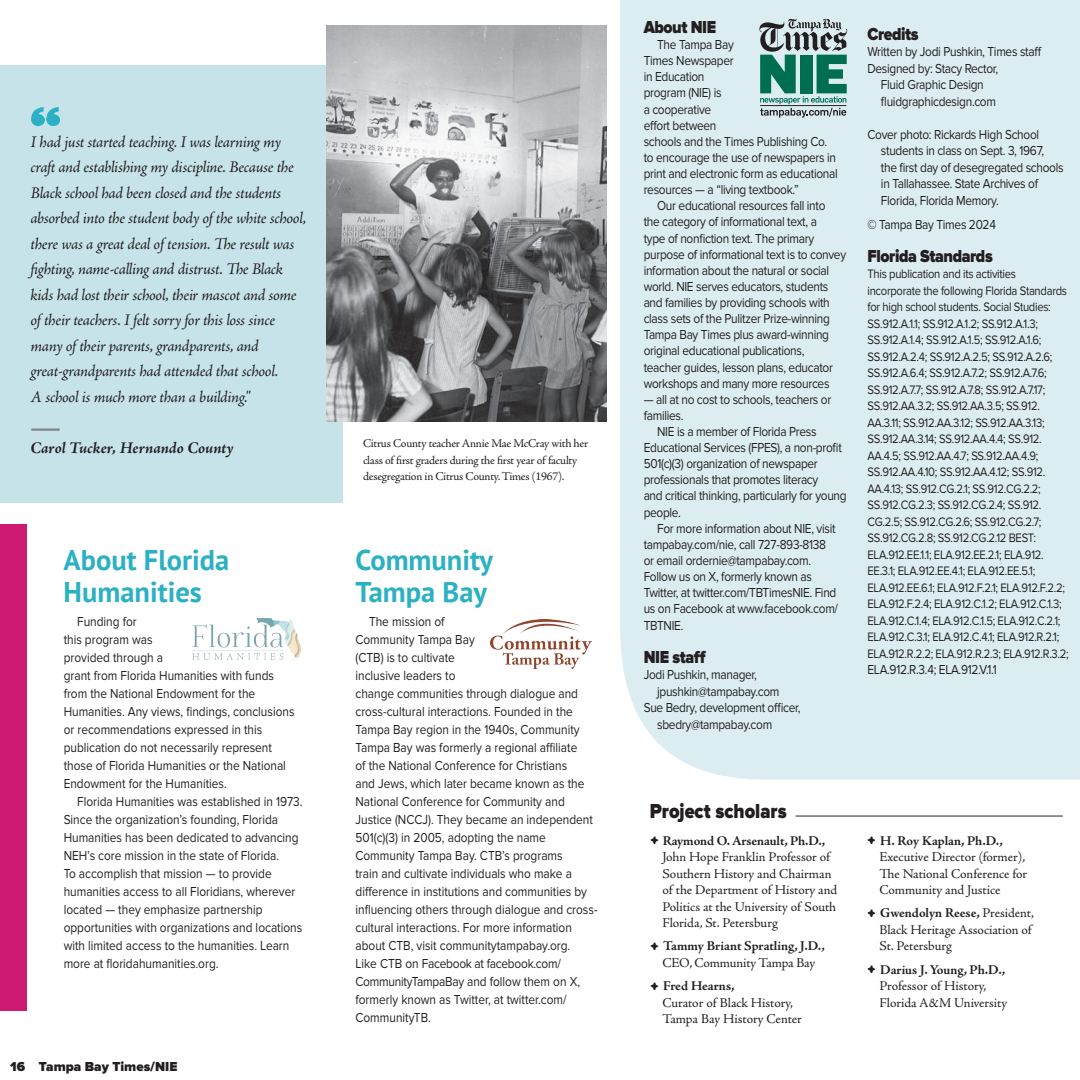
<style>
.page{position:relative;width:1080px;height:1080px;background:#fff}
.page>*{position:absolute;margin:0;border:0;box-sizing:border-box;transform-origin:0 0}
.teaching_body{font:700 28.5px/31.5px "PT Sans";color:#2bb1c3}
.teaching_body-2{font:900 21px "Proxima Nova";color:#231f20;scale:.87 1}
.teaching_body-3{font:900 18px "Proxima Nova";letter-spacing:-.025em;color:#231f20;scale:.88 1}
.teaching_body-4{font:italic 16.5px/25.5px "Adobe Jenson Pro";letter-spacing:-.025em;color:#231f20}
.teaching_body-5{font:italic 700 16.5px/19.5px "Adobe Jenson Pro";letter-spacing:-.005em;color:#231f20}
.teaching_body-6{font:13.5px/16px "Proxima Nova";letter-spacing:-.02em;color:#231f20;scale:.88 1}
.teaching_body-7{font:13.5px/18px "Proxima Nova";color:#231f20;scale:.88 1}
.teaching_body-8{font:13.5px/16.5px "Adobe Jenson Pro";letter-spacing:-.005em;color:#231f20}
.teaching_body-9{font:700 13.5px/16.5px "Adobe Jenson Pro";letter-spacing:-.005em;color:#231f20;text-align:center}
.t1{font:900 13.5px "Proxima Nova";color:#231f20}
.teaching_body-10{font:12.75px/16.5px "Proxima Nova";letter-spacing:-.025em;color:#231f20;scale:.88 1}
.teaching_body-11{font:12px/16.5px "Adobe Jenson Pro";letter-spacing:-.025em;color:#231f20}
.s1{font-style:normal;color:#808285}
.s2{font-size:28.5px}
.s3{font-weight:700}
.s4{font-weight:400;font-size:28.5px}
.s5{font-weight:400}
</style>
<div class="page">
<div style="left:620px;top:0;width:460px;height:780px;background:#dbedf1"></div>
<svg style="left:759px;top:19px;width:88px;height:99px;background:#76a29b"></svg>
<hr style="left:760px;top:105px;width:86px;height:1px;background:#231f20">
<hr style="left:795px;top:815px;width:268px;height:2px;background:#6c6d70">
<div style="left:0;top:524px;width:27px;height:487px;background:#ce1973"></div>
<img style="left:192px;top:619px;width:109px;height:42px">
<img style="left:491px;top:620px;width:100px;height:49px">
<div style="left:0;top:66px;width:342px;height:437px;background:#c6e3ea"></div>
<img style="left:326px;top:26px;width:280px;height:396px">
<div style="left:31px;top:114px;width:14px;height:12px;background:#2bb1c3;border-radius:50%"></div>
<svg style="left:31px;top:107px;width:28px;height:13px"></svg>
<div style="left:46px;top:114px;width:14px;height:12px;background:#2bb1c3;border-radius:50%"></div>
<p class="teaching_body-4" style="left:31px;top:130px;width:277px">I had just started teaching. I was learning my craft and establishing my discipline. Because the Black school had been closed and the students absorbed into the student body of the white school, there was a great deal of tension. The result was fighting, name-calling and distrust. The Black kids had lost their school, their mascot and some of their teachers. I felt sorry for this loss since many of their parents, grandparents, and great-grandparents had attended that school.<br>A school is much more than a building."</p>
<p class="teaching_body-5" style="left:31px;top:420px;width:204px"><span class="s1">—<br></span>Carol Tucker, Hernando County</p>
<p class="teaching_body" style="left:64px;top:544px;width:167px">About Florida<br>Humanities</p>
<p class="teaching_body-7" style="left:64px;top:613px;width:264px;text-indent:13px">Funding for<br>this program was<br>provided through a<br>grant from Florida Humanities with funds from the National Endowment for the<br>Humanities. Any views, findings, conclusions or recommendations expressed in this publication do not necessarily represent those of Florida Humanities or the National<br>Endowment for the Humanities.</p>
<p class="teaching_body-7" style="left:64px;top:793px;width:273px;text-indent:13px">Florida Humanities was established in 1973.<br>Since the organization’s founding, Florida Humanities has been dedicated to advancing NEH’s core mission in the state of Florida.<br>To accomplish that mission — to provide humanities access to all Floridians, wherever located — they emphasize partnership opportunities with organizations and locations with limited access to the humanities. Learn more at floridahumanities.org.</p>
<p class="t1" style="left:10px;top:1059px;width:169px">16 Tampa Bay Times/NIE</p>
<p class="teaching_body-11" style="left:363px;top:435px;width:227px">Citrus County teacher Annie Mae McCray with her class of first graders during the first year of faculty desegregation in Citrus County. Times (1967).</p>
<p class="teaching_body" style="left:356px;top:544px;width:139px">Community<br>Tampa Bay</p>
<p class="teaching_body-7" style="left:356px;top:613px;width:277px;text-indent:13px">The mission of<br>Community Tampa Bay<br>(CTB) is to cultivate<br>inclusive leaders to<br>change communities through dialogue and cross-cultural interactions. Founded in the Tampa Bay region in the 1940s, Community Tampa Bay was formerly a regional affiliate<br>of the National Conference for Christians<br>and Jews, which later became known as the National Conference for Community and Justice (NCCJ). They became an independent 501(c)(3) in 2005, adopting the name Community Tampa Bay. CTB’s programs<br>train and cultivate individuals who make a difference in institutions and communities by influencing others through dialogue and cross&shy;cultural interactions. For more information about CTB, visit communitytampabay.org.<br>Like CTB on Facebook at facebook.com/ CommunityTampaBay and follow them on X, formerly known as Twitter, at twitter.com/ CommunityTB.</p>
<p class="teaching_body-3" style="left:644px;top:17px;width:84px">About NIE</p>
<p class="teaching_body-6" style="left:644px;top:37px;width:222px;text-indent:13px">The Tampa Bay<br>Times Newspaper<br>in Education<br>program (NIE) is<br>a cooperative<br>effort between<br>schools and the Times Publishing Co. to encourage the use of newspapers in print and electronic form as educational resources — a “living textbook.”</p>
<p class="teaching_body-6" style="left:644px;top:198px;width:232px;text-indent:13px">Our educational resources fall into<br>the category of informational text, a<br>type of nonfiction text. The primary purpose of informational text is to convey information about the natural or social world. NIE serves educators, students and families by providing schools with class sets of the Pulitzer Prize-winning Tampa Bay Times plus award-winning original educational publications,<br>teacher guides, lesson plans, educator workshops and many more resources</p>
<p class="teaching_body-6" style="left:644px;top:391px;width:215px">— all at no cost to schools, teachers or families.</p>
<p class="teaching_body-6" style="left:644px;top:424px;width:232px;text-indent:13px">NIE is a member of Florida Press Educational Services (FPES), a non-profit 501(c)(3) organization of newspaper professionals that promotes literacy<br>and critical thinking, particularly for young people.</p>
<p class="teaching_body-6" style="left:644px;top:520px;width:222px;text-indent:13px">For more information about NIE, visit tampabay.com/nie, call 727-893-8138 or email ordernie@tampabay.com.<br>Follow us on X, formerly known as Twitter, at twitter.com/TBTimesNIE. Find us on Facebook at www.facebook.com/ TBTNIE.</p>
<p class="teaching_body-3" style="left:644px;top:647px;width:73px">NIE staff</p>
<p class="teaching_body-6" style="left:657px;top:667px;width:141px;line-height:16.5px;text-indent:-14px">Jodi Pushkin, manager, jpushkin@tampabay.com</p>
<p class="teaching_body-6" style="left:657px;top:700px;width:164px;line-height:16.5px;text-indent:-13px">Sue Bedry, development officer, sbedry@tampabay.com</p>
<p class="teaching_body-3" style="left:867px;top:24px;width:60px">Credits</p>
<p class="teaching_body-6" style="left:867px;top:44px;width:200px">Written by Jodi Pushkin, Times staff</p>
<p class="teaching_body-6" style="left:867px;top:60px;width:150px;line-height:16.5px;text-align:center">Designed by: Stacy Rector,<br>Fluid Graphic Design</p>
<p class="teaching_body-6" style="left:881px;top:94px;width:132px">fluidgraphicdesign.com</p>
<p class="teaching_body-6" style="left:881px;top:126px;width:209px;line-height:16.5px;text-indent:-13px">Cover photo: Rickards High School students in class on Sept. 3, 1967,<br>the first day of desegregated schools in Tallahassee. State Archives of Florida, Florida Memory.</p>
<p class="teaching_body-6" style="left:867px;top:217px;width:148px">© Tampa Bay Times 2024</p>
<p class="teaching_body-3" style="left:867px;top:246px;width:144px">Florida Standards</p>
<p class="teaching_body-10" style="left:867px;top:266px;width:230px">This publication and its activities incorporate the following Florida Standards for high school students. Social Studies:<br>SS.912.A.1.1; SS.912.A.1.2; SS.912.A.1.3; SS.912.A.1.4; SS.912.A.1.5; SS.912.A.1.6; SS.912.A.2.4; SS.912.A.2.5; SS.912.A.2.6; SS.912.A.6.4; SS.912.A.7.2; SS.912.A.7.6; SS.912.A.7.7; SS.912.A.7.8; SS.912.A.7.17; SS.912.AA.3.2; SS.912.AA.3.5; SS.912.<br>AA.3.11; SS.912.AA.3.12; SS.912.AA.3.13; SS.912.AA.3.14; SS.912.AA.4.4; SS.912.<br>AA.4.5; SS.912.AA.4.7; SS.912.AA.4.9; SS.912.AA.4.10; SS.912.AA.4.12; SS.912.<br>AA.4.13; SS.912.CG.2.1; SS.912.CG.2.2; SS.912.CG.2.3; SS.912.CG.2.4; SS.912.<br>CG.2.5; SS.912.CG.2.6; SS.912.CG.2.7; SS.912.CG.2.8; SS.912.CG.2.12 BEST:<br>ELA.912.EE.1.1; ELA.912.EE.2.1; ELA.912.<br>EE.3.1; ELA.912.EE.4.1; ELA.912.EE.5.1; ELA.912.EE.6.1; ELA.912.F.2.1; ELA.912.F.2.2; ELA.912.F.2.4; ELA.912.C.1.2; ELA.912.C.1.3; ELA.912.C.1.4; ELA.912.C.1.5; ELA.912.C.2.1; ELA.912.C.3.1; ELA.912.C.4.1; ELA.912.R.2.1; ELA.912.R.2.2; ELA.912.R.2.3; ELA.912.R.3.2;</p>
<p class="teaching_body-6" style="left:867px;top:662px;width:149px">ELA.912.R.3.4; ELA.912.V.1.1</p>
<p class="teaching_body-2" style="left:650px;top:799px;width:159px">Project scholars</p>
<p class="teaching_body-8" style="left:662px;top:832px;width:177px;text-indent:-13px"><span class="s2">•</span> <span class="s3">Raymond O. Arsenault, Ph.D.,<br></span>John Hope Franklin Professor of<br>Southern History and Chairman of the Department of History and<br>Politics at the University of South<br>Florida, St. Petersburg</p>
<p class="teaching_body-9" style="left:649px;top:938px;width:177px"><span class="s4">•</span> Tammy Briant Spratling, J.D.,<br><span class="s5">CEO, Community Tampa Bay</span></p>
<p class="teaching_body-8" style="left:662px;top:978px;width:141px;text-indent:-14px"><span class="s2">•</span> <span class="s3">Fred Hearns,<br></span>Curator of Black History,<br>Tampa Bay History Center</p>
<p class="teaching_body-8" style="left:879px;top:832px;width:149px;text-indent:-14px"><span class="s2">•</span> <span class="s3">H. Roy Kaplan, Ph.D.,<br></span>Executive Director (former),<br>The National Conference for<br>Community and Justice</p>
<p class="teaching_body-8" style="left:879px;top:905px;width:156px;text-indent:-14px"><span class="s2">•</span> <span class="s3">Gwendolyn Reese,</span> President,<br>Black Heritage Association of<br>St. Petersburg</p>
<p class="teaching_body-8" style="left:879px;top:961px;width:129px;text-indent:-14px"><span class="s2">•</span> <span class="s3">Darius J. Young, Ph.D.,<br></span>Professor of History,<br>Florida A&amp;M University</p>
</div>
